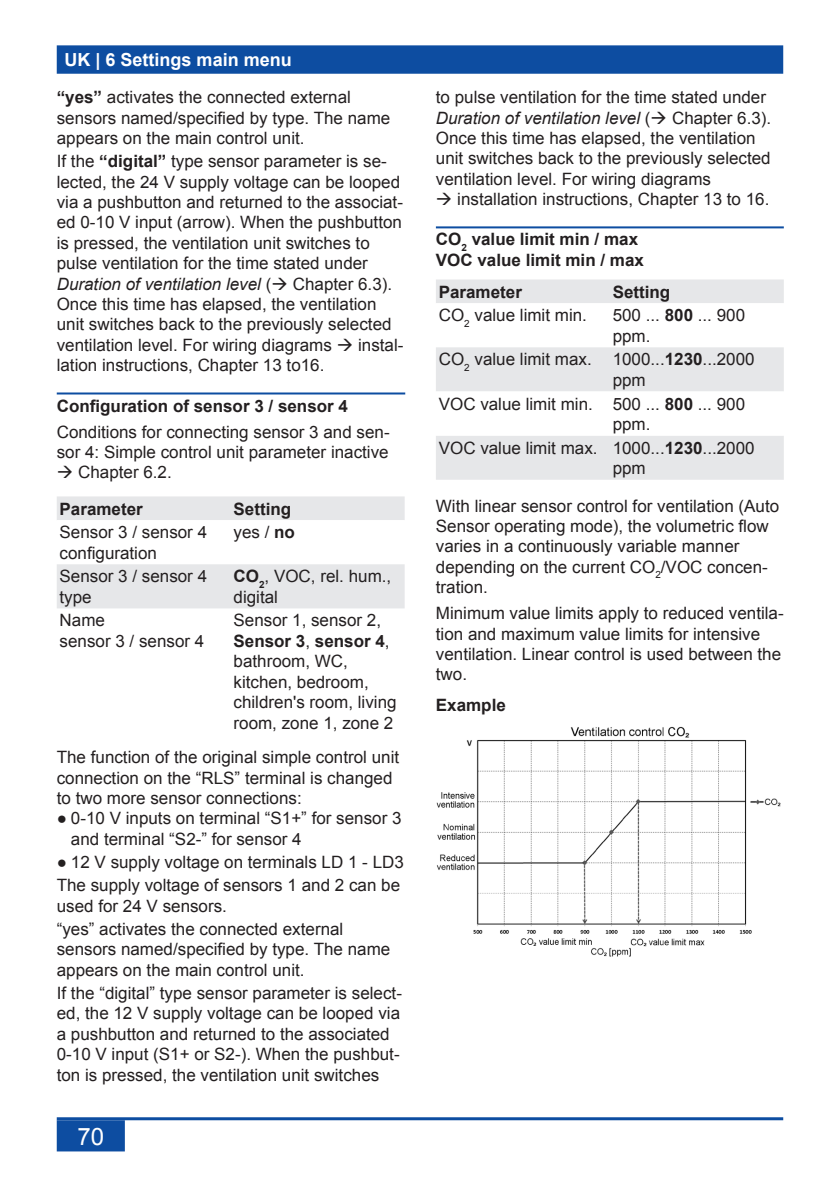
<style>
.page{position:relative;width:840px;height:1191px;background:#fff}
.page>*{position:absolute;margin:0;border:0;box-sizing:border-box;transform-origin:0 0}
.t1{font:24px "Arial";color:#fff}
.t2{font:700 18px "Arial";color:#fff}
.Grundtext{font:17px/20.4px "Arial";color:#231f20}
.Tabelleninhalt_8_5pt{font:17px/20.4px "Arial";color:#231f20}
.Überschrift_03{font:700 17px/20.4px "Arial";color:#231f20}
.Tabellenkopf_8_5pt{font:700 17px "Arial";color:#231f20}
.Grundtext-2{font:700 17px "Arial";color:#231f20}
.s1{font-weight:700}
.s2{font-style:italic}
</style>
<div class="page">
<div style="left:58px;top:46px;width:723px;height:27px;background:#0d4da1"></div>
<div style="left:57px;top:45px;width:725px;height:29px;border:2px solid #0d4da1"></div>
<div style="left:58px;top:1121px;width:66px;height:29px;background:#0d4da1"></div>
<div style="left:57px;top:1120px;width:68px;height:31px;border:2px solid #0d4da1"></div>
<hr style="left:57px;top:1117px;width:725px;height:3px;background:#0d4da1">
<hr style="left:57px;top:392px;width:348px;height:2px;background:#0d4da1">
<div style="left:57px;top:496px;width:347px;height:24px;background:#e6e7e9"></div>
<svg style="left:57px;top:608px;width:347px;height:1px"></svg>
<div style="left:57px;top:564px;width:347px;height:44px;background:#e6e7e9"></div>
<hr style="left:435px;top:226px;width:348px;height:2px;background:#0d4da1">
<div style="left:436px;top:279px;width:347px;height:24px;background:#e6e7e9"></div>
<div style="left:436px;top:347px;width:347px;height:133px;background:#e6e7e9"></div>
<svg style="left:436px;top:391px;width:347px;height:44px"></svg>
<img style="left:436px;top:726px;width:345px;height:231px">
<p class="t2" style="left:64px;top:48px;width:229px">UK | 6 Settings main menu</p>
<p class="Grundtext" style="left:57px;top:87px;width:335px"><span class="s1">“yes”</span> activates the connected external sensors named/specified by type. The name appears on the main control unit.</p>
<p class="Grundtext" style="left:57px;top:151px;width:348px">If the <span class="s1">“digital”</span> type sensor parameter is se&shy;lected, the 24 V supply voltage can be looped via a pushbutton and returned to the associat&shy;ed 0-10 V input (arrow). When the pushbutton is pressed, the ventilation unit switches to pulse ventilation for the time stated under <span class="s2">Duration of ventilation level</span> (→ Chapter 6.3).<br>Once this time has elapsed, the ventilation unit switches back to the previously selected ventilation level. For wiring diagrams → instal&shy;lation instructions, Chapter 13 to16.</p>
<p class="Überschrift_03" style="left:57px;top:396px;width:292px">Configuration of sensor 3 / sensor 4</p>
<p class="Grundtext" style="left:57px;top:421px;width:334px">Conditions for connecting sensor 3 and sen&shy;sor 4: Simple control unit parameter inactive</p>
<p class="Grundtext" style="left:57px;top:462px;width:116px">→ Chapter 6.2.</p>
<p class="Tabellenkopf_8_5pt" style="left:60px;top:497px;width:85px">Parameter</p>
<p class="Tabellenkopf_8_5pt" style="left:233px;top:497px;width:59px">Setting</p>
<p class="Tabelleninhalt_8_5pt" style="left:60px;top:522px;width:149px">Sensor 3 / sensor 4 configuration</p>
<p class="Tabelleninhalt_8_5pt" style="left:233px;top:522px;width:63px">yes / <span class="s1">no</span></p>
<p class="Tabelleninhalt_8_5pt" style="left:60px;top:566px;width:149px">Sensor 3 / sensor 4 type</p>
<p class="Tabelleninhalt_8_5pt" style="left:233px;top:566px;width:159px"><span class="s1">CO</span><sub>2</sub>, VOC, rel. hum., digital</p>
<p class="Tabelleninhalt_8_5pt" style="left:60px;top:610px;width:146px">Name<br>sensor 3 / sensor 4</p>
<p class="Tabelleninhalt_8_5pt" style="left:233px;top:610px;width:164px">Sensor 1, sensor 2,<br><span class="s1">Sensor 3</span>, <span class="s1">sensor 4</span>, bathroom, WC, kitchen, bedroom, children's room, living room, zone 1, zone 2</p>
<p class="Grundtext" style="left:57px;top:747px;width:344px">The function of the original simple control unit connection on the “RLS” terminal is changed to two more sensor connections:</p>
<p class="Grundtext" style="left:71px;top:808px;width:332px;text-indent:-14px">● 0-10 V inputs on terminal “S1+” for sensor 3 and terminal “S2-” for sensor 4</p>
<p class="Grundtext" style="left:57px;top:852px;width:348px">● 12 V supply voltage on terminals LD 1 - LD3</p>
<p class="Grundtext" style="left:57px;top:875px;width:345px">The supply voltage of sensors 1 and 2 can be used for 24 V sensors.</p>
<p class="Grundtext" style="left:57px;top:919px;width:335px">“yes” activates the connected external sensors named/specified by type. The name appears on the main control unit.</p>
<p class="Grundtext" style="left:57px;top:983px;width:346px">If the “digital” type sensor parameter is select&shy;ed, the 12 V supply voltage can be looped via a pushbutton and returned to the associated 0-10 V input (S1+ or S2-). When the pushbut&shy;ton is pressed, the ventilation unit switches</p>
<h1 class="t1" style="left:77px;top:1120px;width:28px">70</h1>
<p class="Grundtext" style="left:435px;top:87px;width:337px">to pulse ventilation for the time stated under <span class="s2">Duration of ventilation level</span> (→ Chapter 6.3).<br>Once this time has elapsed, the ventilation unit switches back to the previously selected ventilation level. For wiring diagrams</p>
<p class="Grundtext" style="left:435px;top:189px;width:335px">→ installation instructions, Chapter 13 to 16.</p>
<p class="Überschrift_03" style="left:435px;top:230px;width:209px">CO<sub>2</sub> value limit min / max<br>VOC value limit min / max</p>
<p class="Tabellenkopf_8_5pt" style="left:438px;top:280px;width:85px">Parameter</p>
<p class="Tabellenkopf_8_5pt" style="left:612px;top:280px;width:59px">Setting</p>
<p class="Tabelleninhalt_8_5pt" style="left:438px;top:305px;width:150px">CO<sub>2</sub> value limit min.</p>
<p class="Tabelleninhalt_8_5pt" style="left:612px;top:305px;width:134px">500 ... <span class="s1">800</span> ... 900 ppm.</p>
<p class="Tabelleninhalt_8_5pt" style="left:438px;top:349px;width:154px">CO<sub>2</sub> value limit max.</p>
<p class="Tabelleninhalt_8_5pt" style="left:612px;top:349px;width:143px">1000...<span class="s1">1230</span>...2000 ppm</p>
<p class="Tabelleninhalt_8_5pt" style="left:438px;top:393px;width:155px">VOC value limit min.</p>
<p class="Tabelleninhalt_8_5pt" style="left:612px;top:393px;width:134px">500 ... <span class="s1">800</span> ... 900 ppm.</p>
<p class="Tabelleninhalt_8_5pt" style="left:438px;top:438px;width:160px">VOC value limit max.</p>
<p class="Tabelleninhalt_8_5pt" style="left:612px;top:438px;width:143px">1000...<span class="s1">1230</span>...2000 ppm</p>
<p class="Grundtext" style="left:435px;top:495px;width:344px">With linear sensor control for ventilation (Auto Sensor operating mode), the volumetric flow varies in a continuously variable manner depending on the current CO<sub>2</sub>/VOC concen&shy;tration.</p>
<p class="Grundtext" style="left:435px;top:603px;width:349px">Minimum value limits apply to reduced ventila&shy;tion and maximum value limits for intensive ventilation. Linear control is used between the two.</p>
<p class="Grundtext-2" style="left:435px;top:693px;width:71px">Example</p>
</div>
